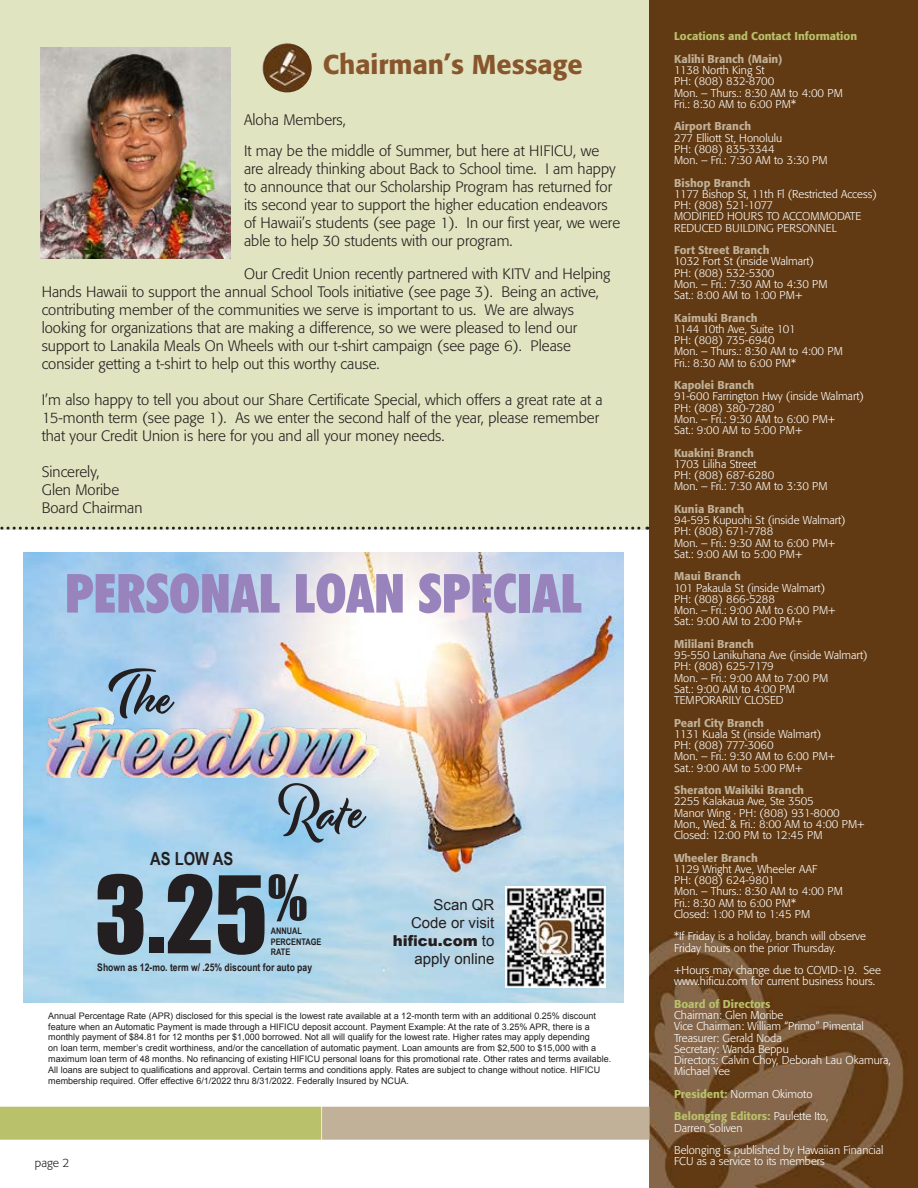
<style>
.page{position:relative;width:918px;height:1188px;background:#fff}
.page>*{position:absolute;margin:0;border:0;box-sizing:border-box;transform-origin:0 0}
.t1{font:98.7px "Impact";color:#231f20}
.t2{font:55.5px "Modish";color:#231f20}
.t3{font:900 condensed 54px "Futura BT";color:#9983bd}
.t4{font:500 27px "Formata";color:#88562d}
.t5{font:700 18px "Arial Narrow";color:#231f20}
.t6{font:300 15px/18px "Formata";color:#231f20}
.t7{font:15px/18px "Arial";color:#231f20;text-align:right}
.t8{font:300 12px "Formata";color:#231f20}
.t9{font:300 11.25px/11.2px "Formata";color:#fff}
.t10{font:500 11.25px "Formata";color:#c0b198}
.t11{font:500 11.25px/22.5px "Formata";color:#b9c16a}
.t12{font:700 10.5px "Arial Narrow";color:#231f20}
.t13{font:9px/10.8px "Arial";color:#231f20}
.t14{font:700 9px/10.8px "Arial Narrow";color:#231f20}
.s1{font-weight:900}
.s2{font-weight:300;color:#fff}
</style>
<div class="page">
<img style="left:24px;top:553px;width:599px;height:449px">
<img style="left:649px;top:0;width:269px;height:1188px">
<div style="left:0;top:0;width:649px;height:529px;background:#e1e4c0"></div>
<div style="left:0;top:1107px;width:321px;height:33px;background:#b9c16a"></div>
<div style="left:322px;top:1107px;width:328px;height:33px;background:#c0b198"></div>
<svg style="left:0;top:527px;width:648px;height:3px"></svg>
<img style="left:262px;top:43px;width:50px;height:49px;border-radius:25px">
<img style="left:40px;top:48px;width:191px;height:210px">
<img style="left:46px;top:708px;width:333px;height:70px">
<img style="left:505px;top:887px;width:101px;height:100px">
<h3 class="t4" style="left:323px;top:48px;width:261px">Chairman’s Message</h3>
<h3 class="t6" style="left:244px;top:104px;width:357px;line-height:31.5px">Aloha Members,<br>It may be the middle of Summer, but here at HIFICU, we</h3>
<p class="t6" style="left:244px;top:160px;width:378px">are already thinking about Back to School time. I am happy to announce that our Scholarship Program has returned for its second year to support the higher education endeavors of Hawaii’s students (see page 1). In our first year, we were able to help 30 students with our program.</p>
<p class="t6" style="left:42px;top:265px;width:570px;text-indent:202px">Our Credit Union recently partnered with KITV and Helping Hands Hawaii to support the annual School Tools initiative (see page 3). Being an active, contributing member of the communities we serve is important to us. We are always looking for organizations that are making a difference, so we were pleased to lend our support to Lanakila Meals On Wheels with our t-shirt campaign (see page 6). Please consider getting a t-shirt to help out this worthy cause.</p>
<h3 class="t6" style="left:42px;top:391px;width:563px">I’m also happy to tell you about our Share Certificate Special, which offers a great rate at a<br>15-month term (see page 1). As we enter the second half of the year, please remember that your Credit Union is here for you and all your money needs.</h3>
<h3 class="t6" style="left:42px;top:463px;width:102px">Sincerely,<br>Glen Moribe<br>Board Chairman</h3>
<h3 class="t3" style="left:65px;top:561px;width:519px">PERSONAL LOAN SPECIAL</h3>
<h2 class="t2" style="left:109px;top:661px;width:66px">The</h2>
<h3 class="t5" style="left:150px;top:845px;width:85px">AS LOW AS</h3>
<h2 class="t2" style="left:279px;top:775px;width:88px">Rate</h2>
<h1 class="t1" style="left:95px;top:838px;width:214px">3.25<sup>%</sup></h1>
<p class="t14" style="left:271px;top:925px;width:52px">ANNUAL<br>PERCENTAGE<br>RATE</p>
<p class="t12" style="left:97px;top:959px;width:216px">Shown as 12-mo. term w/ .25% discount for auto pay</p>
<h3 class="t7" style="left:393px;top:895px;width:103px">Scan QR<br>Code or visit <span class="s1">hificu.com</span> to apply online</h3>
<p class="t13" style="left:48px;top:1010px;width:565px">Annual Percentage Rate (APR) disclosed for this special is the lowest rate available at a 12-month term with an additional 0.25% discount feature when an Automatic Payment is made through a HIFICU deposit account. Payment Example: At the rate of 3.25% APR, there is a monthly payment of $84.81 for 12 months per $1,000 borrowed. Not all will qualify for the lowest rate. Higher rates may apply depending<br>on loan term, member’s credit worthiness, and/or the cancellation of automatic payment. Loan amounts are from $2,500 to $15,000 with a maximum loan term of 48 months. No refinancing of existing HIFICU personal loans for this promotional rate. Other rates and terms available.<br>All loans are subject to qualifications and approval. Certain terms and conditions apply. Rates are subject to change without notice. HIFICU membership required. Offer effective 6/1/2022 thru 8/31/2022. Federally Insured by NCUA.</p>
<p class="t8" style="left:35px;top:1156px;width:36px">page 2</p>
<p class="t11" style="left:674px;top:25px;width:185px">Locations and Contact Information</p>
<p class="t10" style="left:674px;top:52px;width:110px">Kalihi Branch (Main)</p>
<p class="t9" style="left:674px;top:65px;width:170px">1138 North King St<br>PH: (808) 832-8700<br>Mon. – Thurs.: 8:30 AM to 4:00 PM<br>Fri.: 8:30 AM to 6:00 PM*</p>
<p class="t10" style="left:674px;top:120px;width:79px">Airport Branch</p>
<p class="t9" style="left:674px;top:132px;width:155px">277 Elliott St, Honolulu<br>PH: (808) 835-3344<br>Mon. – Fri.: 7:30 AM to 3:30 PM</p>
<p class="t10" style="left:674px;top:176px;width:78px">Bishop Branch</p>
<p class="t9" style="left:674px;top:188px;width:204px">1177 Bishop St, 11th Fl (Restricted Access)<br>PH: (808) 521-1077<br>MODIFIED HOURS TO ACCOMMODATE<br>REDUCED BUILDING PERSONNEL</p>
<p class="t10" style="left:674px;top:243px;width:97px">Fort Street Branch</p>
<p class="t9" style="left:674px;top:256px;width:155px">1032 Fort St (inside Walmart)<br>PH: (808) 532-5300<br>Mon. – Fri.: 7:30 AM to 4:30 PM<br>Sat.: 8:00 AM to 1:00 PM+</p>
<p class="t10" style="left:674px;top:311px;width:85px">Kaimuki Branch</p>
<p class="t9" style="left:674px;top:323px;width:170px">1144 10th Ave, Suite 101<br>PH: (808) 735-6940<br>Mon. – Thurs.: 8:30 AM to 4:00 PM<br>Fri.: 8:30 AM to 6:00 PM*</p>
<p class="t10" style="left:674px;top:378px;width:82px">Kapolei Branch</p>
<p class="t9" style="left:674px;top:391px;width:191px">91-600 Farrington Hwy (inside Walmart)<br>PH: (808) 380-7280<br>Mon. – Fri.: 9:30 AM to 6:00 PM+<br>Sat.: 9:00 AM to 5:00 PM+</p>
<p class="t10" style="left:674px;top:446px;width:81px">Kuakini Branch</p>
<p class="t9" style="left:674px;top:458px;width:155px">1703 Liliha Street<br>PH: (808) 687-6280<br>Mon. – Fri.: 7:30 AM to 3:30 PM</p>
<p class="t10" style="left:674px;top:502px;width:72px">Kunia Branch</p>
<p class="t9" style="left:674px;top:515px;width:173px">94-595 Kupuohi St (inside Walmart)<br>PH: (808) 671-7788<br>Mon. – Fri.: 9:30 AM to 6:00 PM+<br>Sat.: 9:00 AM to 5:00 PM+</p>
<p class="t10" style="left:674px;top:570px;width:68px">Maui Branch</p>
<p class="t9" style="left:674px;top:582px;width:163px">101 Pakaula St (inside Walmart)<br>PH: (808) 866-5288<br>Mon. – Fri.: 9:00 AM to 6:00 PM+<br>Sat.: 9:00 AM to 2:00 PM+</p>
<p class="t10" style="left:674px;top:637px;width:81px">Mililani Branch</p>
<p class="t9" style="left:674px;top:650px;width:195px">95-550 Lanikuhana Ave (inside Walmart)<br>PH: (808) 625-7179<br>Mon. – Fri.: 9:00 AM to 7:00 PM<br>Sat.: 9:00 AM to 4:00 PM<br>TEMPORARILY CLOSED</p>
<p class="t10" style="left:674px;top:716px;width:91px">Pearl City Branch</p>
<p class="t9" style="left:674px;top:728px;width:163px">1131 Kuala St (inside Walmart)<br>PH: (808) 777-3060<br>Mon. – Fri.: 9:30 AM to 6:00 PM+<br>Sat.: 9:00 AM to 5:00 PM+</p>
<p class="t10" style="left:674px;top:783px;width:131px">Sheraton Waikiki Branch</p>
<p class="t9" style="left:674px;top:796px;width:192px">2255 Kalakaua Ave, Ste 3505<br>Manor Wing · PH: (808) 931-8000<br>Mon., Wed. &amp; Fri.: 8:00 AM to 4:00 PM+<br>Closed: 12:00 PM to 12:45 PM</p>
<p class="t10" style="left:674px;top:851px;width:85px">Wheeler Branch</p>
<p class="t9" style="left:674px;top:863px;width:170px">1129 Wright Ave, Wheeler AAF<br>PH: (808) 624-9801<br>Mon. – Thurs.: 8:30 AM to 4:00 PM<br>Fri.: 8:30 AM to 6:00 PM*<br>Closed: 1:00 PM to 1:45 PM</p>
<p class="t9" style="left:674px;top:931px;width:193px">*If Friday is a holiday, branch will observe<br>Friday hours on the prior Thursday.</p>
<p class="t9" style="left:674px;top:965px;width:208px">+Hours may change due to COVID-19. See www.hificu.com for current business hours.</p>
<p class="t11" style="left:674px;top:993px;width:98px">Board of Directors</p>
<p class="t9" style="left:674px;top:1010px;width:218px">Chairman: Glen Moribe<br>Vice Chairman: William “Primo” Pimental<br>Treasurer: Gerald Noda<br>Secretary: Wanda Beppu<br>Directors: Calvin Choy, Deborah Lau Okamura,<br>Michael Yee</p>
<p class="t11" style="left:674px;top:1083px;width:156px">President: <span class="s2">Norman Okimoto<br></span>Belonging Editors: <span class="s2">Paulette Ito,</span></p>
<p class="t9" style="left:674px;top:1117px;width:211px;line-height:22.5px">Darren Soliven<br>Belonging is published by Hawaiian Financial</p>
<p class="t9" style="left:674px;top:1156px;width:152px">FCU as a service to its members</p>
</div>
